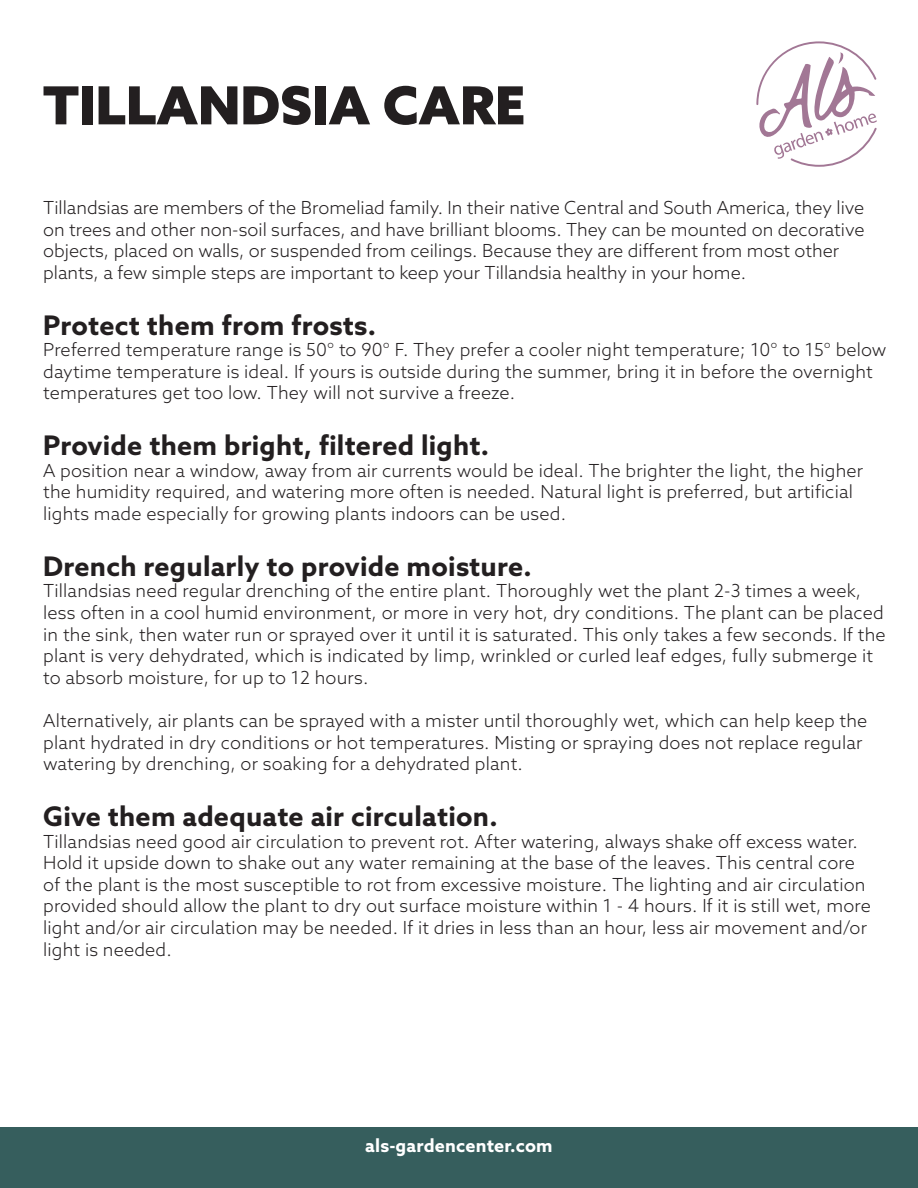
<style>
.page{position:relative;width:918px;height:1188px;background:#fff}
.page>*{position:absolute;margin:0;border:0;box-sizing:border-box;transform-origin:0 0}
.t1{font:900 52.5px "Azo Sans";color:#231f20}
.t2{font:700 27px "Azo Sans";letter-spacing:.01em;color:#231f20}
.t3{font:300 18px/21.6px "Azo Sans";letter-spacing:.01em;color:#231f20}
.t4{font:700 18px "Azo Sans";letter-spacing:.01em;color:#fff}
</style>
<div class="page">
<div style="left:0;top:1128px;width:918px;height:60px;background:#365e5d"></div>
<svg style="left:756px;top:41px;width:121px;height:126px"></svg>
<p class="t1" style="left:43px;top:70px;width:484px">TILLANDSIA CARE</p>
<p class="t3" style="left:43px;top:197px;width:823px">Tillandsias are members of the Bromeliad family. In their native Central and South America, they live on trees and other non-soil surfaces, and have brilliant blooms. They can be mounted on decorative objects, placed on walls, or suspended from ceilings. Because they are different from most other plants, a few simple steps are important to keep your Tillandsia healthy in your home.</p>
<p class="t2" style="left:43px;top:307px;width:334px">Protect them from frosts.</p>
<p class="t3" style="left:43px;top:339px;width:845px">Preferred temperature range is 50° to 90° F. They prefer a cooler night temperature; 10° to 15° below daytime temperature is ideal. If yours is outside during the summer, bring it in before the overnight temperatures get too low. They will not survive a freeze.</p>
<p class="t2" style="left:43px;top:428px;width:447px">Provide them bright, filtered light.</p>
<p class="t3" style="left:43px;top:459px;width:821px">A position near a window, away from air currents would be ideal. The brighter the light, the higher the humidity required, and watering more often is needed. Natural light is preferred, but artificial lights made especially for growing plants indoors can be used.</p>
<p class="t2" style="left:43px;top:548px;width:490px">Drench regularly to provide moisture.</p>
<p class="t3" style="left:43px;top:580px;width:844px">Tillandsias need regular drenching of the entire plant. Thoroughly wet the plant 2-3 times a week, less often in a cool humid environment, or more in very hot, dry conditions. The plant can be placed in the sink, then water run or sprayed over it until it is saturated. This only takes a few seconds. If the plant is very dehydrated, which is indicated by limp, wrinkled or curled leaf edges, fully submerge it to absorb moisture, for up to 12 hours.</p>
<p class="t3" style="left:43px;top:710px;width:826px">Alternatively, air plants can be sprayed with a mister until thoroughly wet, which can help keep the plant hydrated in dry conditions or hot temperatures. Misting or spraying does not replace regular watering by drenching, or soaking for a dehydrated plant.</p>
<p class="t2" style="left:43px;top:798px;width:456px">Give them adequate air circulation.</p>
<p class="t3" style="left:43px;top:830px;width:829px">Tillandsias need good air circulation to prevent rot. After watering, always shake off excess water.<br>Hold it upside down to shake out any water remaining at the base of the leaves. This central core of the plant is the most susceptible to rot from excessive moisture. The lighting and air circulation provided should allow the plant to dry out surface moisture within 1 - 4 hours. If it is still wet, more light and/or air circulation may be needed. If it dries in less than an hour, less air movement and/or light is needed.</p>
<p class="t4" style="left:365px;top:1134px;width:189px">als-gardencenter.com</p>
</div>
